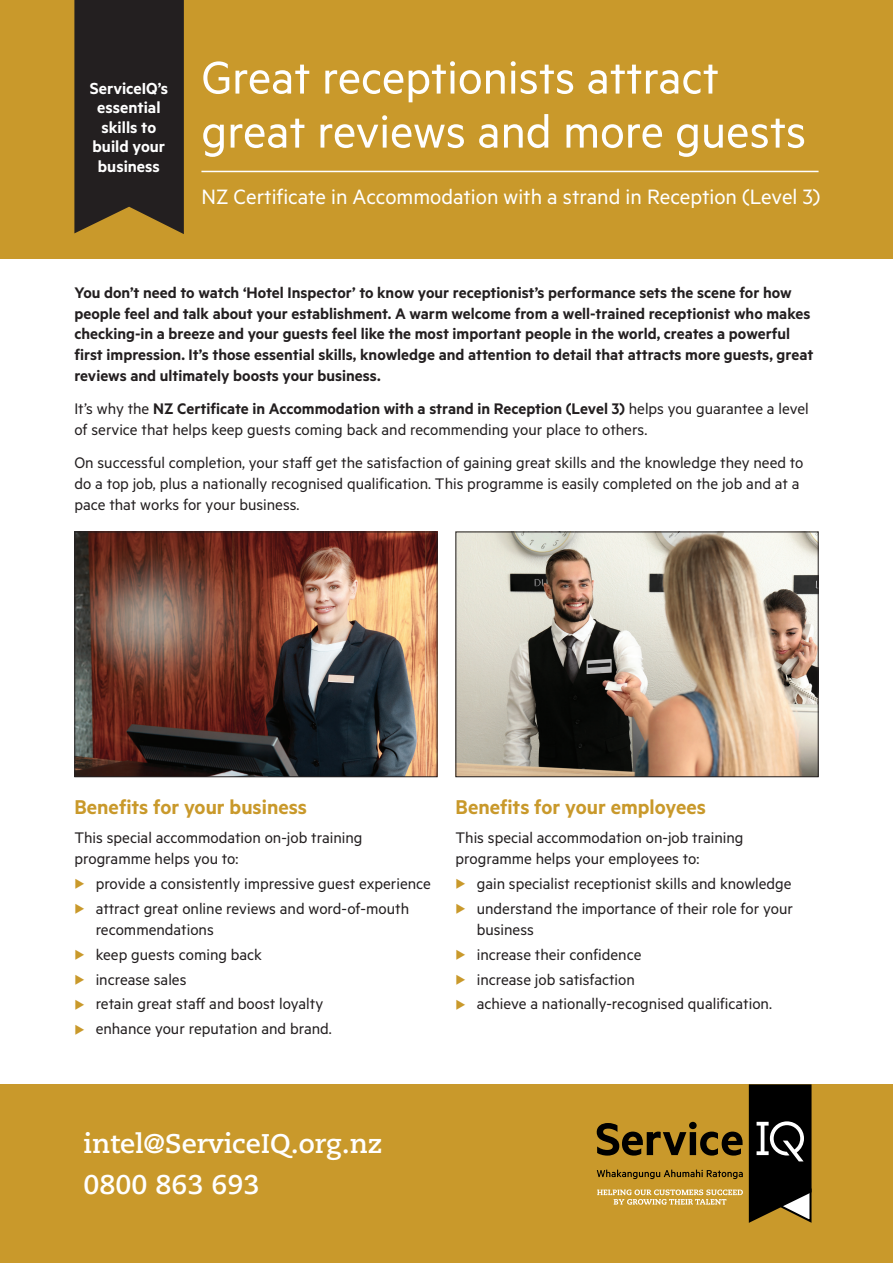
<style>
.page{position:relative;width:893px;height:1263px;background:#fff}
.page>*{position:absolute;margin:0;border:0;box-sizing:border-box;transform-origin:0 0}
.t1{font:51.6px/54px "Metric";color:#fff}
.t2{font:700 27px/41px "Caecilia LT Std";color:#fff}
.t3{font:23.4px "Metric";color:#fff}
.t4{font:600 22.5px "Metric";color:#c9992b}
.t5{font:600 18px/19.5px "Metric";color:#fff;text-align:center}
.t6{font:17.25px/20.7px "Metric";color:#231f20}
.t7{font:600 17.25px/20.7px "Metric";color:#231f20}
.s1{font-weight:600}
.s2{color:#c9992b}
</style>
<div class="page">
<div style="left:0;top:0;width:893px;height:258px;background:#c9992b"></div>
<img style="left:457px;top:533px;width:360px;height:242px">
<div style="left:455px;top:531px;width:364px;height:246px;border:1px solid #231f20"></div>
<img style="left:76px;top:533px;width:359px;height:242px">
<div style="left:74px;top:531px;width:363px;height:246px;border:1px solid #231f20"></div>
<hr style="left:201px;top:171px;width:618px;height:1px;background:#fff">
<svg style="left:74px;top:0;width:110px;height:234px;background:#2e2720"></svg>
<div style="left:0;top:1084px;width:893px;height:179px;background:#c9992b"></div>
<svg style="left:597px;top:1169px;width:146px;height:10px"></svg>
<svg style="left:597px;top:1122px;width:146px;height:33px"></svg>
<svg style="left:749px;top:1084px;width:63px;height:139px;background:#29261e"></svg>
<svg style="left:597px;top:1189px;width:146px;height:16px"></svg>
<p class="t5" style="left:90px;top:78px;width:80px">ServiceIQ’s essential skills to build your business</p>
<h1 class="t1" style="left:201px;top:49px;width:606px">Great receptionists attract great reviews and more guests</h1>
<h3 class="t3" style="left:201px;top:183px;width:620px">NZ Certificate in Accommodation with a strand in Reception (Level 3)</h3>
<p class="t7" style="left:74px;top:282px;width:740px">You don’t need to watch ‘Hotel Inspector’ to know your receptionist’s performance sets the scene for how people feel and talk about your establishment. A warm welcome from a well-trained receptionist who makes checking-in a breeze and your guests feel like the most important people in the world, creates a powerful first impression. It’s those essential skills, knowledge and attention to detail that attracts more guests, great reviews and ultimately boosts your business.</p>
<p class="t6" style="left:74px;top:398px;width:736px">It’s why the <span class="s1">NZ Certificate in Accommodation with a strand in Reception (Level 3)</span> helps you guarantee a level of service that helps keep guests coming back and recommending your place to others.</p>
<p class="t6" style="left:74px;top:452px;width:731px">On successful completion, your staff get the satisfaction of gaining great skills and the knowledge they need to do a top job, plus a nationally recognised qualification. This programme is easily completed on the job and at a pace that works for your business.</p>
<h3 class="t4" style="left:74px;top:794px;width:234px">Benefits for your business</h3>
<p class="t6" style="left:74px;top:827px;width:290px">This special accommodation on-job training programme helps you to:</p>
<p class="t6" style="left:74px;top:873px;width:358px"><span class="s2">◆</span> provide a consistently impressive guest experience</p>
<p class="t6" style="left:96px;top:897px;width:315px;text-indent:-21px"><span class="s2">◆</span> attract great online reviews and word-of-mouth recommendations</p>
<p class="t6" style="left:74px;top:943px;width:189px"><span class="s2">◆</span> keep guests coming back</p>
<p class="t6" style="left:74px;top:968px;width:114px"><span class="s2">◆</span> increase sales</p>
<p class="t6" style="left:74px;top:993px;width:250px"><span class="s2">◆</span> retain great staff and boost loyalty</p>
<p class="t6" style="left:74px;top:1018px;width:259px"><span class="s2">◆</span> enhance your reputation and brand.</p>
<h3 class="t4" style="left:455px;top:794px;width:252px">Benefits for your employees</h3>
<p class="t6" style="left:455px;top:827px;width:290px">This special accommodation on-job training programme helps your employees to:</p>
<p class="t6" style="left:455px;top:873px;width:338px"><span class="s2">◆</span> gain specialist receptionist skills and knowledge</p>
<p class="t6" style="left:477px;top:897px;width:318px;text-indent:-21px"><span class="s2">◆</span> understand the importance of their role for your business</p>
<p class="t6" style="left:455px;top:943px;width:187px"><span class="s2">◆</span> increase their confidence</p>
<p class="t6" style="left:455px;top:968px;width:181px"><span class="s2">◆</span> increase job satisfaction</p>
<p class="t6" style="left:455px;top:993px;width:318px"><span class="s2">◆</span> achieve a nationally-recognised qualification.</p>
<h2 class="t2" style="left:84px;top:1124px;width:300px">intel@ServiceIQ.org.nz<br>0800 863 693</h2>
</div>
